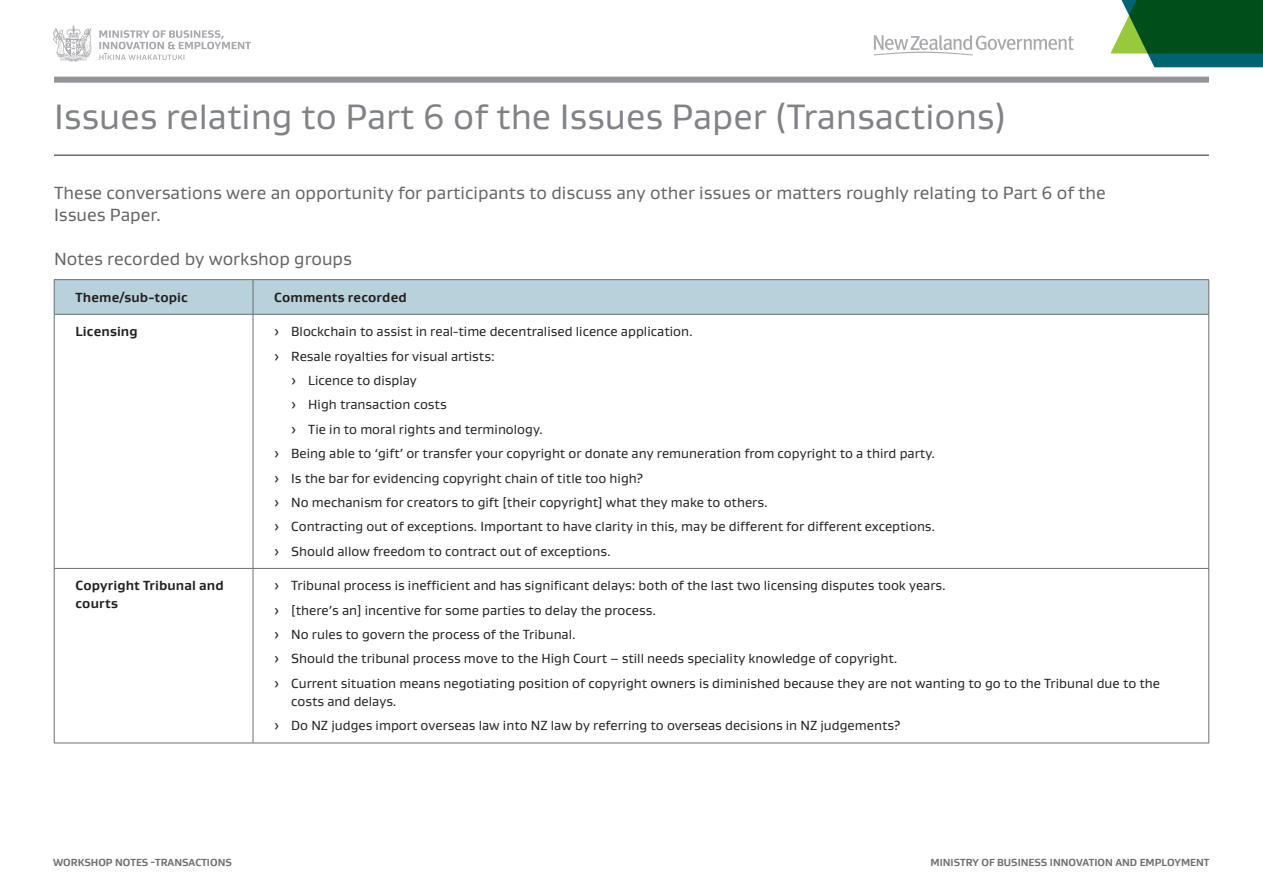
<style>
.page{position:relative;width:1263px;height:893px;background:#fff}
.page>*{position:absolute;margin:0;border:0;box-sizing:border-box;transform-origin:0 0}
.Section_Header_Gusta{font:36px "Gustan";color:#808285}
.Intro_text_Gustan{font:18px/22.5px "Gustan";color:#636366}
.t1{font:13.5px/18px "Gustan";color:#231f20}
.Heading_3_Gustan{font:700 13.5px/18px "Gustan";letter-spacing:.01em;color:#231f20}
.Body_text_Gustan{font:700 13.5px "Gustan";letter-spacing:.01em;color:#231f20}
.t2{font:700 10.5px "Gustan";color:#6c6d70}
</style>
<div class="page">
<svg style="left:1110px;top:0;width:153px;height:67px;background:#276d44"></svg>
<div style="left:54px;top:77px;width:1155px;height:6px;background:#939598"></div>
<hr style="left:54px;top:155px;width:1155px;height:1px;background:#231f20">
<div style="left:55px;top:280px;width:1153px;height:34px;background:#b7d2da"></div>
<hr style="left:54px;top:279px;width:199px;height:1px;background:#6c6d70">
<hr style="left:54px;top:280px;width:1px;height:34px;background:#6c6d70">
<hr style="left:253px;top:279px;width:956px;height:1px;background:#6c6d70">
<hr style="left:253px;top:280px;width:1px;height:34px;background:#6c6d70">
<hr style="left:1208px;top:280px;width:1px;height:34px;background:#6c6d70">
<hr style="left:54px;top:314px;width:199px;height:1px;background:#6c6d70">
<hr style="left:54px;top:314px;width:1px;height:254px;background:#6c6d70">
<hr style="left:253px;top:314px;width:956px;height:1px;background:#6c6d70">
<hr style="left:253px;top:314px;width:1px;height:254px;background:#6c6d70">
<hr style="left:1208px;top:314px;width:1px;height:254px;background:#6c6d70">
<hr style="left:54px;top:568px;width:199px;height:1px;background:#6c6d70">
<hr style="left:253px;top:568px;width:956px;height:1px;background:#6c6d70">
<hr style="left:54px;top:743px;width:199px;height:1px;background:#6c6d70">
<hr style="left:253px;top:743px;width:956px;height:1px;background:#6c6d70">
<hr style="left:54px;top:569px;width:1px;height:174px;background:#6c6d70">
<hr style="left:253px;top:569px;width:1px;height:174px;background:#6c6d70">
<hr style="left:1208px;top:569px;width:1px;height:174px;background:#6c6d70">
<svg style="left:874px;top:35px;width:200px;height:20px"></svg>
<svg style="left:53px;top:26px;width:39px;height:36px"></svg>
<svg style="left:99px;top:30px;width:152px;height:30px"></svg>
<p class="Section_Header_Gusta" style="left:54px;top:94px;width:954px">Issues relating to Part 6 of the Issues Paper (Transactions)</p>
<p class="Intro_text_Gustan" style="left:54px;top:181px;width:1053px">These conversations were an opportunity for participants to discuss any other issues or matters roughly relating to Part 6 of the<br>Issues Paper.</p>
<p class="Intro_text_Gustan" style="left:54px;top:247px;width:300px">Notes recorded by workshop groups</p>
<p class="Heading_3_Gustan" style="left:75px;top:288px;width:114px">Theme/sub-topic</p>
<p class="Heading_3_Gustan" style="left:274px;top:288px;width:134px">Comments recorded</p>
<p class="Body_text_Gustan" style="left:75px;top:323px;width:64px">Licensing</p>
<p class="t1" style="left:274px;top:322px;width:420px">› Blockchain to assist in real-time decentralised licence application.</p>
<p class="t1" style="left:274px;top:347px;width:222px">› Resale royalties for visual artists:</p>
<p class="t1" style="left:291px;top:371px;width:127px">› Licence to display</p>
<p class="t1" style="left:291px;top:395px;width:157px">› High transaction costs</p>
<p class="t1" style="left:291px;top:420px;width:253px">› Tie in to moral rights and terminology.</p>
<p class="t1" style="left:274px;top:444px;width:662px">› Being able to ‘gift’ or transfer your copyright or donate any remuneration from copyright to a third party.</p>
<p class="t1" style="left:274px;top:468px;width:370px">› Is the bar for evidencing copyright chain of title too high?</p>
<p class="t1" style="left:274px;top:493px;width:495px">› No mechanism for creators to gift [their copyright] what they make to others.</p>
<p class="t1" style="left:274px;top:517px;width:662px">› Contracting out of exceptions. Important to have clarity in this, may be different for different exceptions.</p>
<p class="t1" style="left:274px;top:542px;width:338px">› Should allow freedom to contract out of exceptions.</p>
<p class="Heading_3_Gustan" style="left:75px;top:576px;width:150px">Copyright Tribunal and courts</p>
<p class="t1" style="left:274px;top:576px;width:673px">› Tribunal process is inefficient and has significant delays: both of the last two licensing disputes took years.</p>
<p class="t1" style="left:274px;top:601px;width:383px">› [there’s an] incentive for some parties to delay the process.</p>
<p class="t1" style="left:274px;top:625px;width:303px">› No rules to govern the process of the Tribunal.</p>
<p class="t1" style="left:274px;top:649px;width:625px">› Should the tribunal process move to the High Court – still needs speciality knowledge of copyright.</p>
<p class="t1" style="left:291px;top:674px;width:870px;text-indent:-17px">› Current situation means negotiating position of copyright owners is diminished because they are not wanting to go to the Tribunal due to the costs and delays.</p>
<p class="t1" style="left:274px;top:716px;width:628px">› Do NZ judges import overseas law into NZ law by referring to overseas decisions in NZ judgements?</p>
<p class="t2" style="left:53px;top:855px;width:180px">WORKSHOP NOTES -TRANSACTIONS</p>
<p class="t2" style="left:930px;top:855px;width:280px">MINISTRY OF BUSINESS INNOVATION AND EMPLOYMENT</p>
</div>
